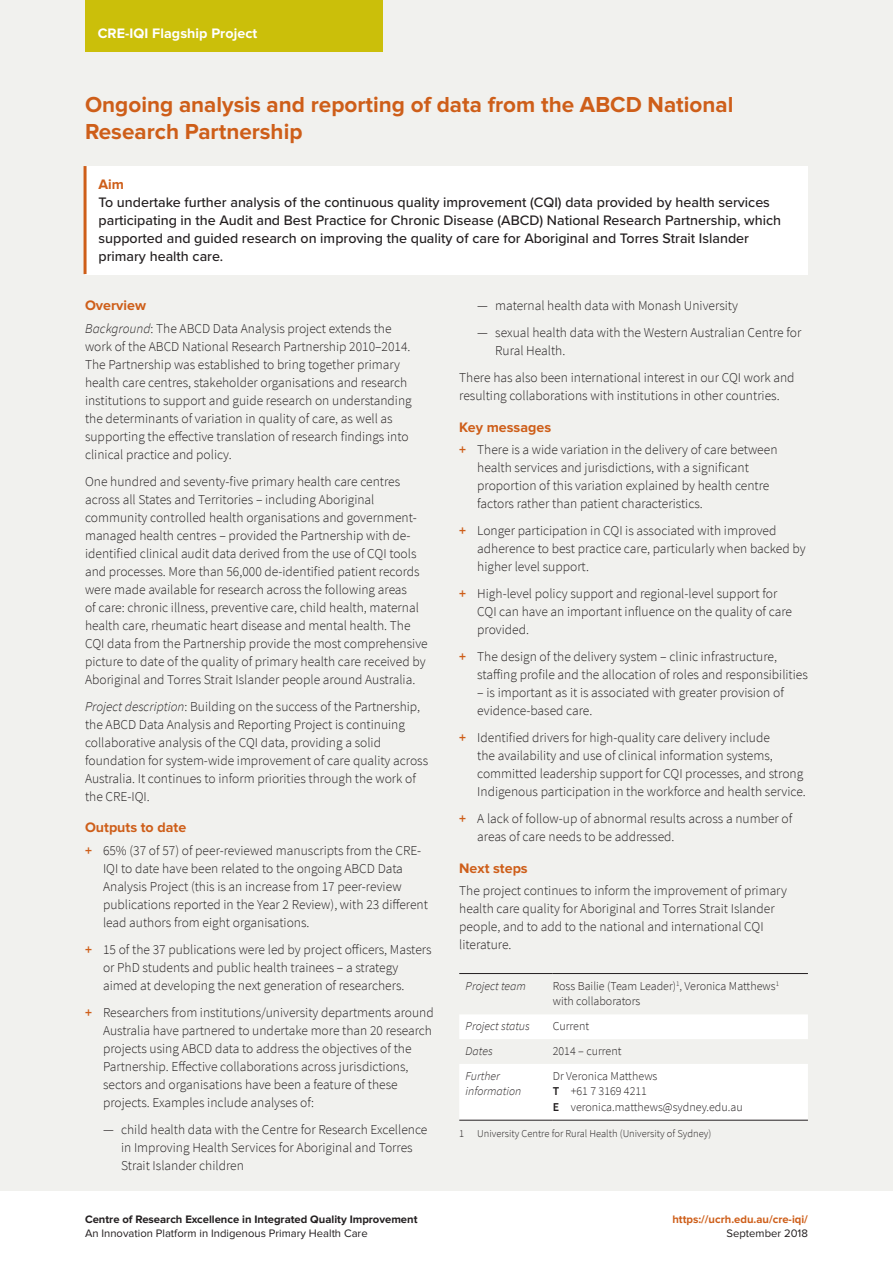
<style>
.page{position:relative;width:893px;height:1263px;background:#fff}
.page>*{position:absolute;margin:0;border:0;box-sizing:border-box;transform-origin:0 0}
.Subhead_lvl_1__Appen{font:700 22.5px/27px "Proxima Nova";color:#ce5e19}
.Block_quote{font:500 14.25px/18px "Proxima Nova";color:#231f20}
.Subhead_lvl_3{font:700 14.25px "Proxima Nova";color:#ce5e19}
.Subhead_lvl_2__Table{font:700 14.25px "Proxima Nova";letter-spacing:.005em;color:#fff}
.Body_copy__6pt_space{font:300 13.5px/18px "Source Sans Pro";color:#231f20}
.Body_copy{font:300 12px/15.8px "Source Sans Pro";color:#231f20}
.Body_copy-2{font:italic 300 12px/15.8px "Source Sans Pro";color:#231f20}
.Body_copy-3{font:700 11.25px/13.5px "Proxima Nova";color:#231f20}
.Body_copy-4{font:700 11.25px/13.5px "Proxima Nova";color:#ce5e19;text-align:right}
.Footnote{font:300 10.5px "Source Sans Pro";color:#231f20}
.s1{font-weight:700;color:#ce5e19}
.s2{font-style:italic}
.s3{font-weight:600;color:#ce5e19}
.s4{font-weight:600}
.s5{font-weight:400}
.s6{font-weight:400;color:#231f20}
</style>
<div class="page">
<div style="left:0;top:0;width:893px;height:1191px;background:#f1f1ee"></div>
<div style="left:85px;top:166px;width:723px;height:108px;background:#fff"></div>
<hr style="left:84px;top:166px;width:3px;height:108px;background:#ce5e19">
<svg style="left:459px;top:1015px;width:349px;height:105px"></svg>
<hr style="left:459px;top:973px;width:94px;height:1px;background:#231f20">
<hr style="left:553px;top:973px;width:255px;height:1px;background:#231f20">
<hr style="left:459px;top:1120px;width:94px;height:1px;background:#231f20">
<hr style="left:553px;top:1120px;width:255px;height:1px;background:#231f20">
<div style="left:85px;top:0;width:298px;height:51px;background:#cbbf0a"></div>
<p class="Subhead_lvl_2__Table" style="left:98px;top:25px;width:161px">CRE-IQI Flagship Project</p>
<p class="Subhead_lvl_1__Appen" style="left:85px;top:92px;width:650px">Ongoing analysis and reporting of data from the ABCD National<br>Research Partnership</p>
<p class="Block_quote" style="left:99px;top:174px;width:684px"><span class="s1">Aim<br></span>To undertake further analysis of the continuous quality improvement (CQI) data provided by health services participating in the Audit and Best Practice for Chronic Disease (ABCD) National Research Partnership, which supported and guided research on improving the quality of care for Aboriginal and Torres Strait Islander primary health care.</p>
<p class="Subhead_lvl_3" style="left:85px;top:297px;width:62px">Overview</p>
<p class="Body_copy__6pt_space" style="left:85px;top:319px;width:328px"><span class="s2">Background</span>: The ABCD Data Analysis project extends the work of the ABCD National Research Partnership 2010–2014.<br>The Partnership was established to bring together primary health care centres, stakeholder organisations and research institutions to support and guide research on understanding the determinants of variation in quality of care, as well as supporting the effective translation of research findings into clinical practice and policy.</p>
<p class="Body_copy__6pt_space" style="left:85px;top:472px;width:344px">One hundred and seventy-five primary health care centres across all States and Territories – including Aboriginal community controlled health organisations and government&shy;managed health centres – provided the Partnership with de&shy;identified clinical audit data derived from the use of CQI tools and processes. More than 56,000 de-identified patient records were made available for research across the following areas<br>of care: chronic illness, preventive care, child health, maternal health care, rheumatic heart disease and mental health. The CQI data from the Partnership provide the most comprehensive picture to date of the quality of primary health care received by Aboriginal and Torres Strait Islander people around Australia.</p>
<p class="Body_copy__6pt_space" style="left:85px;top:697px;width:345px"><span class="s2">Project description</span>: Building on the success of the Partnership, the ABCD Data Analysis and Reporting Project is continuing collaborative analysis of the CQI data, providing a solid foundation for system-wide improvement of care quality across Australia. It continues to inform priorities through the work of the CRE-IQI.</p>
<p class="Subhead_lvl_3" style="left:85px;top:819px;width:103px">Outputs to date</p>
<p class="Body_copy__6pt_space" style="left:103px;top:841px;width:326px;text-indent:-18px"><span class="s3">+</span> 65% (37 of 57) of peer-reviewed manuscripts from the CRE-IQI to date have been related to the ongoing ABCD Data Analysis Project (this is an increase from 17 peer-review publications reported in the Year 2 Review), with 23 different lead authors from eight organisations.</p>
<p class="Body_copy__6pt_space" style="left:103px;top:940px;width:330px;text-indent:-18px"><span class="s3">+</span> 15 of the 37 publications were led by project officers, Masters or PhD students and public health trainees – a strategy aimed at developing the next generation of researchers.</p>
<p class="Body_copy__6pt_space" style="left:103px;top:1003px;width:332px;text-indent:-18px"><span class="s3">+</span> Researchers from institutions/university departments around Australia have partnered to undertake more than 20 research projects using ABCD data to address the objectives of the Partnership. Effective collaborations across jurisdictions, sectors and organisations have been a feature of these projects. Examples include analyses of:</p>
<p class="Body_copy__6pt_space" style="left:121px;top:1120px;width:308px;text-indent:-18px">— child health data with the Centre for Research Excellence in Improving Health Services for Aboriginal and Torres<br>Strait Islander children</p>
<p class="Body_copy__6pt_space" style="left:477px;top:297px;width:262px">— maternal health data with Monash University</p>
<p class="Body_copy__6pt_space" style="left:495px;top:324px;width:308px;text-indent:-18px">— sexual health data with the Western Australian Centre for<br>Rural Health.</p>
<p class="Body_copy__6pt_space" style="left:459px;top:369px;width:337px">There has also been international interest in our CQI work and resulting collaborations with institutions in other countries.</p>
<p class="Subhead_lvl_3" style="left:459px;top:419px;width:93px">Key messages</p>
<p class="Body_copy__6pt_space" style="left:477px;top:441px;width:302px;text-indent:-18px"><span class="s3">+</span> There is a wide variation in the delivery of care between health services and jurisdictions, with a significant proportion of this variation explained by health centre factors rather than patient characteristics.</p>
<p class="Body_copy__6pt_space" style="left:477px;top:522px;width:330px;text-indent:-18px"><span class="s3">+</span> Longer participation in CQI is associated with improved adherence to best practice care, particularly when backed by higher level support.</p>
<p class="Body_copy__6pt_space" style="left:477px;top:585px;width:316px;text-indent:-18px"><span class="s3">+</span> High-level policy support and regional-level support for<br>CQI can have an important influence on the quality of care provided.</p>
<p class="Body_copy__6pt_space" style="left:477px;top:648px;width:332px;text-indent:-18px"><span class="s3">+</span> The design of the delivery system – clinic infrastructure, staffing profile and the allocation of roles and responsibilities</p>
<p class="Body_copy__6pt_space" style="left:477px;top:684px;width:308px">– is important as it is associated with greater provision of evidence-based care.</p>
<p class="Body_copy__6pt_space" style="left:477px;top:729px;width:330px;text-indent:-18px"><span class="s3">+</span> Identified drivers for high-quality care delivery include<br>the availability and use of clinical information systems, committed leadership support for CQI processes, and strong Indigenous participation in the workforce and health service.</p>
<p class="Body_copy__6pt_space" style="left:477px;top:810px;width:317px;text-indent:-18px"><span class="s3">+</span> A lack of follow-up of abnormal results across a number of areas of care needs to be addressed.</p>
<p class="Subhead_lvl_3" style="left:459px;top:860px;width:70px">Next steps</p>
<p class="Body_copy__6pt_space" style="left:459px;top:882px;width:329px">The project continues to inform the improvement of primary health care quality for Aboriginal and Torres Strait Islander people, and to add to the national and international CQI literature.</p>
<p class="Body_copy-2" style="left:466px;top:978px;width:62px">Project team</p>
<p class="Body_copy" style="left:553px;top:978px;width:228px">Ross Bailie (Team Leader)<sup>1</sup>, Veronica Matthews<sup>1 </sup>with collaborators</p>
<p class="Body_copy-2" style="left:466px;top:1018px;width:66px">Project status</p>
<p class="Body_copy" style="left:553px;top:1018px;width:38px">Current</p>
<p class="Body_copy-2" style="left:466px;top:1043px;width:29px">Dates</p>
<p class="Body_copy" style="left:553px;top:1043px;width:70px">2014 – current</p>
<p class="Body_copy-2" style="left:466px;top:1068px;width:57px">Further information</p>
<p class="Body_copy" style="left:553px;top:1068px;width:191px">Dr Veronica Matthews<br><span class="s4">T</span> +61 7 3169 4211<br><span class="s4">E</span> veronica.matthews@sydney.edu.au</p>
<p class="Footnote" style="left:459px;top:1127px;width:254px">1 University Centre for Rural Health (University of Sydney)</p>
<p class="Body_copy-3" style="left:85px;top:1213px;width:334px">Centre of Research Excellence in Integrated Quality Improvement<br><span class="s5">An Innovation Platform in Indigenous Primary Health Care</span></p>
<p class="Body_copy-4" style="left:672px;top:1213px;width:137px">https://ucrh.edu.au/cre-iqi/<br><span class="s6">September 2018</span></p>
</div>
